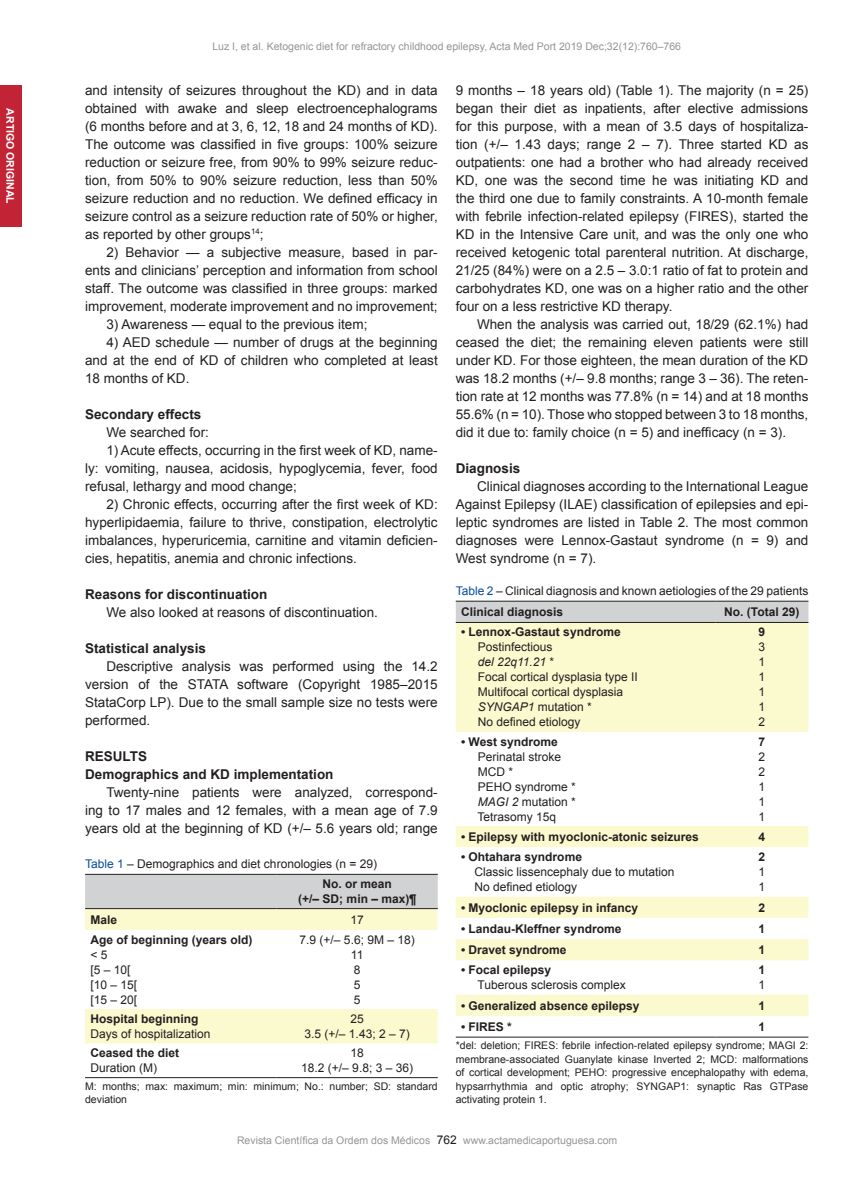
<style>
.page{position:relative;width:851px;height:1191px;background:#fff}
.page>*{position:absolute;margin:0;border:0;box-sizing:border-box;transform-origin:0 0}
.t1{font:13.5px/18px "Arial";color:#231f20;text-align:justify}
.t2{font:700 13.5px/18px "Arial";color:#231f20}
.t3{font:12px/15px "Arial";color:#231f20}
.t4{font:700 12px "Arial";color:#231f20}
.t5{font:10.5px/13.5px "Arial";color:#231f20}
.t6{font:10.5px "Arial";color:#939598}
.t7{font:700 10.5px "Arial";color:#fff}
.s1{color:#0d4da1}
.s2{font-weight:700}
.s3{font-style:italic}
.s4{font-size:12px;color:#231f20}
</style>
<div class="page">
<div style="left:0;top:85px;width:22px;height:142px;background:#c22436"></div>
<div style="left:85px;top:875px;width:352px;height:33px;background:#d1d2d4"></div>
<svg style="left:85px;top:909px;width:352px;height:134px"></svg>
<hr style="left:85px;top:908px;width:191px;height:1px;background:#231f20">
<hr style="left:276px;top:908px;width:161px;height:1px;background:#231f20">
<hr style="left:85px;top:1077px;width:191px;height:1px;background:#231f20">
<hr style="left:276px;top:1077px;width:161px;height:1px;background:#231f20">
<hr style="left:85px;top:874px;width:191px;height:1px;background:#231f20">
<hr style="left:276px;top:874px;width:161px;height:1px;background:#231f20">
<div style="left:455px;top:602px;width:353px;height:20px;background:#d1d2d4"></div>
<svg style="left:455px;top:623px;width:353px;height:392px;fill:#fbf9ce"></svg>
<svg style="left:455px;top:847px;width:353px;height:49px"></svg>
<hr style="left:455px;top:622px;width:260px;height:1px;background:#231f20">
<hr style="left:715px;top:622px;width:93px;height:1px;background:#231f20">
<hr style="left:455px;top:1036px;width:260px;height:1px;background:#231f20">
<hr style="left:715px;top:1036px;width:93px;height:1px;background:#231f20">
<hr style="left:455px;top:601px;width:260px;height:1px;background:#231f20">
<hr style="left:715px;top:601px;width:93px;height:1px;background:#231f20">
<p class="t7" style="left:17px;top:108px;width:97px;rotate:90deg">ARTIGO ORIGINAL</p>
<p class="t6" style="left:212px;top:40px;width:470px">Luz I, et al. Ketogenic diet for refractory childhood epilepsy, Acta Med Port 2019 Dec;32(12):760–766</p>
<p class="t1" style="left:85px;top:81px;width:354px">and intensity of seizures throughout the KD) and in data obtained with awake and sleep electroencephalograms (6 months before and at 3, 6, 12, 18 and 24 months of KD).<br>The outcome was classified in five groups: 100% seizure reduction or seizure free, from 90% to 99% seizure reduc&shy;tion, from 50% to 90% seizure reduction, less than 50% seizure reduction and no reduction. We defined efficacy in seizure control as a seizure reduction rate of 50% or higher, as reported by other groups<sup>14</sup>;</p>
<p class="t1" style="left:85px;top:243px;width:354px;text-indent:21px">2) Behavior — a subjective measure, based in par&shy;ents and clinicians’ perception and information from school staff. The outcome was classified in three groups: marked improvement, moderate improvement and no improvement;</p>
<p class="t1" style="left:106px;top:315px;width:262px">3) Awareness — equal to the previous item;</p>
<p class="t1" style="left:85px;top:333px;width:354px;text-indent:21px">4) AED schedule — number of drugs at the beginning and at the end of KD of children who completed at least 18 months of KD.</p>
<p class="t2" style="left:85px;top:406px;width:118px">Secondary effects</p>
<p class="t1" style="left:106px;top:423px;width:104px">We searched for:</p>
<p class="t1" style="left:85px;top:441px;width:354px;text-indent:21px">1) Acute effects, occurring in the first week of KD, name&shy;ly: vomiting, nausea, acidosis, hypoglycemia, fever, food refusal, lethargy and mood change;</p>
<p class="t1" style="left:85px;top:495px;width:354px;text-indent:21px">2) Chronic effects, occurring after the first week of KD: hyperlipidaemia, failure to thrive, constipation, electrolytic imbalances, hyperuricemia, carnitine and vitamin deficien&shy;cies, hepatitis, anemia and chronic infections.</p>
<p class="t2" style="left:85px;top:586px;width:184px">Reasons for discontinuation</p>
<p class="t1" style="left:106px;top:603px;width:273px">We also looked at reasons of discontinuation.</p>
<p class="t2" style="left:85px;top:640px;width:122px">Statistical analysis</p>
<p class="t1" style="left:85px;top:657px;width:354px;text-indent:21px">Descriptive analysis was performed using the 14.2 version of the STATA software (Copyright 1985–2015<br>StataCorp LP). Due to the small sample size no tests were performed.</p>
<p class="t2" style="left:85px;top:748px;width:250px">RESULTS<br>Demographics and KD implementation</p>
<p class="t1" style="left:85px;top:783px;width:354px;text-indent:21px">Twenty-nine patients were analyzed, correspond&shy;ing to 17 males and 12 females, with a mean age of 7.9 years old at the beginning of KD (+/– 5.6 years old; range</p>
<p class="t3" style="left:322px;top:853px;width:71px;line-height:20.4px;text-indent:-237px"><span class="s1">Table 1</span> – Demographics and diet chronologies (n = 29)<br><span class="s2">No. or mean</span></p>
<p class="t4" style="left:298px;top:891px;width:119px">(+/– SD; min – max)¶</p>
<p class="t4" style="left:90px;top:911px;width:28px">Male</p>
<p class="t3" style="left:350px;top:912px;width:15px">17</p>
<p class="t4" style="left:90px;top:931px;width:164px">Age of beginning (years old)</p>
<p class="t3" style="left:90px;top:947px;width:48px">&lt; 5<br>[5 – 10[ [10 – 15[ [15 – 20[</p>
<p class="t3" style="left:299px;top:932px;width:117px;text-align:center">7.9 (+/– 5.6; 9M – 18)<br>11<br>8<br>5<br>5</p>
<p class="t4" style="left:90px;top:1011px;width:110px">Hospital beginning</p>
<p class="t3" style="left:90px;top:1026px;width:122px">Days of hospitalization</p>
<p class="t3" style="left:304px;top:1011px;width:107px;text-align:center">25<br>3.5 (+/– 1.43; 2 – 7)</p>
<p class="t4" style="left:90px;top:1045px;width:90px">Ceased the diet</p>
<p class="t3" style="left:90px;top:1060px;width:68px">Duration (M)</p>
<p class="t3" style="left:301px;top:1045px;width:113px;text-align:center">18<br>18.2 (+/– 9.8; 3 – 36)</p>
<p class="t5" style="left:85px;top:1079px;width:354px">M: months; max: maximum; min: minimum; No.: number; SD: standard deviation</p>
<p class="t1" style="left:455px;top:81px;width:354px">9 months – 18 years old) (Table 1). The majority (n = 25) began their diet as inpatients, after elective admissions for this purpose, with a mean of 3.5 days of hospitaliza&shy;tion (+/– 1.43 days; range 2 – 7). Three started KD as outpatients: one had a brother who had already received KD, one was the second time he was initiating KD and the third one due to family constraints. A 10-month female with febrile infection-related epilepsy (FIRES), started the KD in the Intensive Care unit, and was the only one who received ketogenic total parenteral nutrition. At discharge, 21/25 (84%) were on a 2.5 – 3.0:1 ratio of fat to protein and carbohydrates KD, one was on a higher ratio and the other four on a less restrictive KD therapy.</p>
<p class="t1" style="left:455px;top:315px;width:354px;text-indent:21px">When the analysis was carried out, 18/29 (62.1%) had ceased the diet; the remaining eleven patients were still under KD. For those eighteen, the mean duration of the KD was 18.2 months (+/– 9.8 months; range 3 – 36). The reten&shy;tion rate at 12 months was 77.8% (n = 14) and at 18 months 55.6% (n = 10). Those who stopped between 3 to 18 months, did it due to: family choice (n = 5) and inefficacy (n = 3).</p>
<p class="t2" style="left:455px;top:459px;width:66px">Diagnosis</p>
<p class="t1" style="left:455px;top:477px;width:354px;text-indent:21px">Clinical diagnoses according to the International League Against Epilepsy (ILAE) classification of epilepsies and epi&shy;leptic syndromes are listed in Table 2. The most common diagnoses were Lennox-Gastaut syndrome (n = 9) and West syndrome (n = 7).</p>
<p class="t3" style="left:461px;top:580px;width:349px;line-height:21.3px;text-indent:-5px"><span class="s1">Table 2</span> – Clinical diagnosis and known aetiologies of the 29 patients<br><span class="s2">Clinical diagnosis</span></p>
<p class="t4" style="left:724px;top:604px;width:77px">No. (Total 29)</p>
<p class="t4" style="left:461px;top:624px;width:161px">• Lennox-Gastaut syndrome</p>
<p class="t3" style="left:477px;top:640px;width:162px">Postinfectious<br><span class="s3">del 22q11.21</span> *<br>Focal cortical dysplasia type II<br>Multifocal cortical dysplasia<br><span class="s3">SYNGAP1</span> mutation *<br>No defined etiology</p>
<p class="t4" style="left:461px;top:733px;width:98px">• West syndrome</p>
<p class="t3" style="left:477px;top:749px;width:100px">Perinatal stroke<br>MCD *<br>PEHO syndrome *<br><span class="s3">MAGI 2</span> mutation *<br>Tetrasomy 15q</p>
<p class="t4" style="left:758px;top:624px;width:8px">9</p>
<p class="t3" style="left:758px;top:640px;width:8px;text-align:justify">3<br>1<br>1<br>1<br>1<br>2</p>
<p class="t4" style="left:758px;top:733px;width:8px">7</p>
<p class="t3" style="left:758px;top:749px;width:8px;text-align:justify">2<br>2<br>1<br>1<br>1</p>
<p class="t4" style="left:461px;top:829px;width:239px">• Epilepsy with myoclonic-atonic seizures</p>
<p class="t4" style="left:758px;top:829px;width:8px">4</p>
<p class="t4" style="left:461px;top:849px;width:122px">• Ohtahara syndrome</p>
<p class="t3" style="left:474px;top:864px;width:202px">Classic lissencephaly due to mutation<br>No defined etiology</p>
<p class="t4" style="left:758px;top:849px;width:8px">2</p>
<p class="t3" style="left:758px;top:864px;width:8px">1<br>1</p>
<p class="t4" style="left:461px;top:899px;width:178px">• Myoclonic epilepsy in infancy</p>
<p class="t4" style="left:758px;top:899px;width:8px">2</p>
<p class="t4" style="left:461px;top:920px;width:162px">• Landau-Kleffner syndrome</p>
<p class="t4" style="left:758px;top:920px;width:8px">1</p>
<p class="t4" style="left:461px;top:942px;width:107px">• Dravet syndrome</p>
<p class="t4" style="left:758px;top:942px;width:8px">1</p>
<p class="t4" style="left:461px;top:962px;width:92px">• Focal epilepsy</p>
<p class="t3" style="left:477px;top:977px;width:150px">Tuberous sclerosis complex</p>
<p class="t4" style="left:758px;top:962px;width:8px">1</p>
<p class="t3" style="left:758px;top:977px;width:8px">1</p>
<p class="t4" style="left:461px;top:997px;width:180px">• Generalized absence epilepsy</p>
<p class="t4" style="left:758px;top:997px;width:8px">1</p>
<p class="t4" style="left:461px;top:1018px;width:52px">• FIRES *</p>
<p class="t4" style="left:758px;top:1018px;width:8px">1</p>
<p class="t5" style="left:455px;top:1039px;width:354px;text-align:justify">*del: deletion; FIRES: febrile infection-related epilepsy syndrome; MAGI 2: membrane-associated Guanylate kinase Inverted 2; MCD: malformations of cortical development; PEHO: progressive encephalopathy with edema, hypsarrhythmia and optic atrophy; SYNGAP1: synaptic Ras GTPase activating protein 1.</p>
<p class="t6" style="left:237px;top:1133px;width:382px">Revista Científica da Ordem dos Médicos <span class="s4">762</span> www.actamedicaportuguesa.com</p>
</div>
